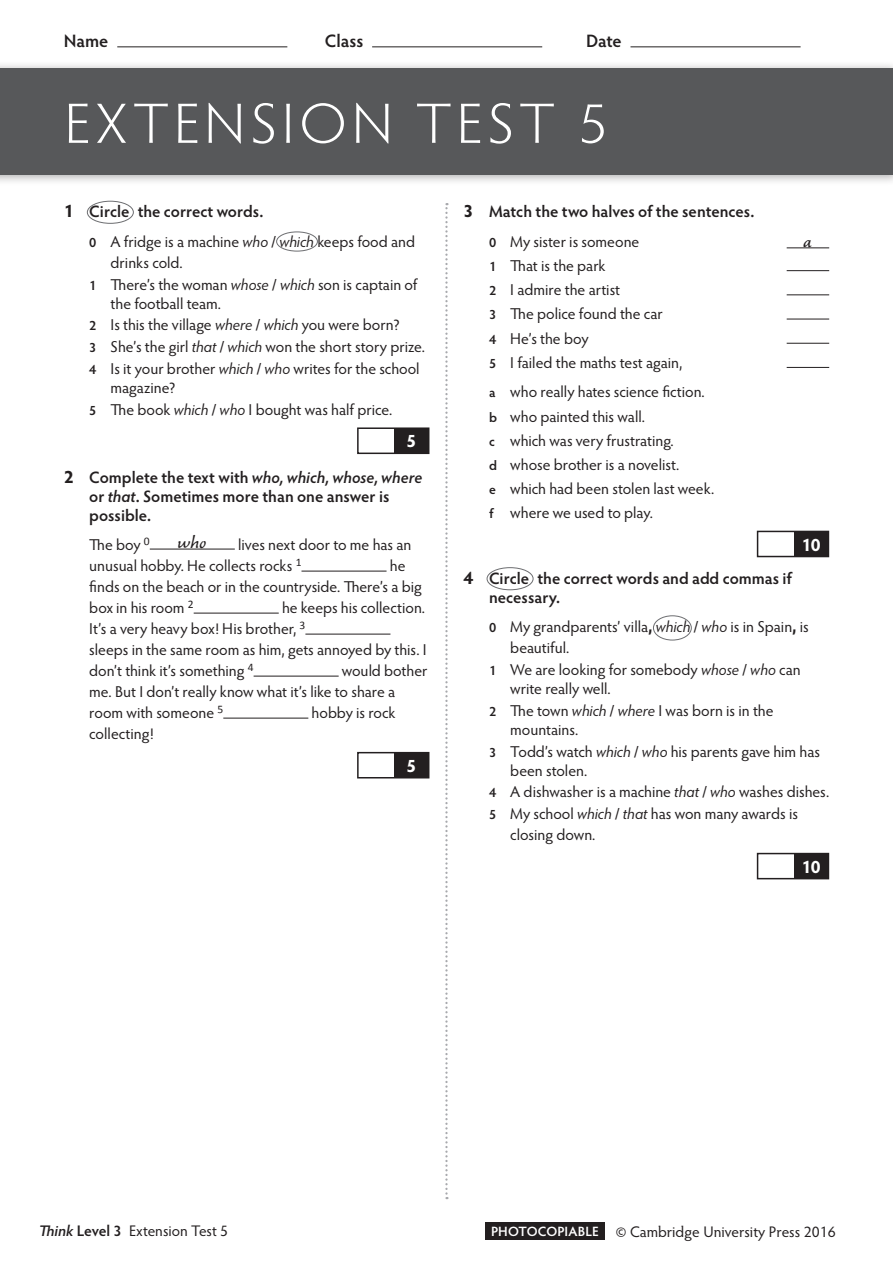
<style>
.page{position:relative;width:893px;height:1263px;background:#fff}
.page>*{position:absolute;margin:0;border:0;box-sizing:border-box;transform-origin:0 0}
.Unit_title{font:300 57px "Hypatia Sans Pro";letter-spacing:.08em;color:#fff;scale:1.05 1}
.t1{font:italic 21px "Caliban Std";color:#231f20;scale:1.14 1}
._03_-_Rubric{font:600 18px "Hypatia Sans Pro";color:#231f20}
.t2{font:700 18px "Hypatia Sans Pro";color:#fff}
._03_-_Rubric-2{font:600 16.5px/19px "Hypatia Sans Pro";color:#231f20}
._04_-_NL_numbered_li{font:15.75px/18.8px "Hypatia Sans Pro";color:#231f20}
._05_-_UL_Unnumbered{font:15.75px/21px "Hypatia Sans Pro";color:#231f20}
._04_-_NL_1st_line_WO{font:15.75px/21px "Hypatia Sans Pro";color:#231f20}
._04_-_Numbered_list{font:15.75px "Hypatia Sans Pro";color:#231f20}
._03_-_Rubric_after_h{font:15.3px "Hypatia Sans Pro";color:#231f20}
._03_-_Rubric_after_h-2{font:600 13.5px "Hypatia Sans Pro";letter-spacing:.005em;color:#fff}
.s1{font-weight:700;font-size:18px}
.s2{font-weight:600;font-size:13.5px}
.s3{font-style:italic}
.s4{font-weight:700}
.s5{font-weight:600;font-style:italic}
.s6{font-weight:600}
</style>
<div class="page">
<div style="left:0;top:61px;width:893px;height:125px;background:#231f20;opacity:.35"></div>
<div style="left:0;top:68px;width:893px;height:107px;background:#57585a"></div>
<div style="left:395px;top:428px;width:33px;height:25px;background:#231f20"></div>
<div style="left:357px;top:427px;width:72px;height:27px;border:2px solid #231f20"></div>
<hr style="left:150px;top:549px;width:85px;height:1px;background:#231f20">
<hr style="left:301px;top:571px;width:86px;height:1px;background:#231f20">
<hr style="left:194px;top:613px;width:85px;height:1px;background:#231f20">
<hr style="left:305px;top:634px;width:85px;height:1px;background:#231f20">
<hr style="left:254px;top:676px;width:85px;height:1px;background:#231f20">
<hr style="left:223px;top:718px;width:85px;height:1px;background:#231f20">
<div style="left:395px;top:753px;width:33px;height:25px;background:#231f20"></div>
<div style="left:357px;top:752px;width:72px;height:26px;border:2px solid #231f20"></div>
<div style="left:87px;top:201px;width:47px;height:23px;border:1px solid #6c6d70;border-radius:50%"></div>
<div style="left:276px;top:232px;width:42px;height:19px;border:1px solid #6c6d70;border-radius:50%"></div>
<div style="left:486px;top:1222px;width:119px;height:18px;background:#231f20"></div>
<hr style="left:117px;top:46px;width:170px;height:1px;background:#231f20">
<hr style="left:372px;top:46px;width:170px;height:1px;background:#231f20">
<hr style="left:630px;top:46px;width:171px;height:1px;background:#231f20">
<hr style="left:787px;top:247px;width:42px;height:1px;background:#231f20">
<hr style="left:787px;top:270px;width:42px;height:1px;background:#231f20">
<hr style="left:787px;top:294px;width:42px;height:1px;background:#231f20">
<hr style="left:787px;top:319px;width:42px;height:1px;background:#231f20">
<hr style="left:787px;top:343px;width:42px;height:1px;background:#231f20">
<hr style="left:787px;top:367px;width:42px;height:1px;background:#231f20">
<div style="left:794px;top:531px;width:34px;height:25px;background:#231f20"></div>
<div style="left:757px;top:531px;width:72px;height:26px;border:2px solid #231f20"></div>
<div style="left:794px;top:853px;width:34px;height:26px;background:#231f20"></div>
<div style="left:757px;top:853px;width:72px;height:26px;border:2px solid #231f20"></div>
<div style="left:487px;top:567px;width:46px;height:23px;border:1px solid #6c6d70;border-radius:50%"></div>
<div style="left:653px;top:615px;width:39px;height:25px;border:1px solid #6c6d70;border-radius:50%"></div>
<svg style="left:445px;top:203px;width:3px;height:996px"></svg>
<p class="_03_-_Rubric" style="left:64px;top:29px;width:46px">Name</p>
<p class="_03_-_Rubric" style="left:325px;top:29px;width:40px">Class</p>
<p class="_03_-_Rubric" style="left:586px;top:29px;width:37px">Date</p>
<p class="Unit_title" style="left:65px;top:86px;width:519px">EXTENSION TEST 5</p>
<p class="_03_-_Rubric-2" style="left:64px;top:201px;width:201px"><span class="s1">1</span> Circle the correct words.</p>
<p class="_04_-_NL_1st_line_WO" style="left:111px;top:230px;width:306px;text-indent:-21px"><span class="s2">0</span> A fridge is a machine <span class="s3">who</span> / <span class="s3">which</span> keeps food and drinks cold.</p>
<p class="_04_-_NL_numbered_li" style="left:111px;top:274px;width:308px;text-indent:-21px"><span class="s2">1</span> There’s the woman <span class="s3">whose</span> / <span class="s3">which</span> son is captain of the football team.</p>
<p class="_04_-_NL_numbered_li" style="left:89px;top:315px;width:312px"><span class="s2">2</span> Is this the village <span class="s3">where</span> / <span class="s3">which</span> you were born?</p>
<p class="_04_-_NL_numbered_li" style="left:89px;top:337px;width:337px"><span class="s2">3</span> She’s the girl <span class="s3">that</span> / <span class="s3">which</span> won the short story prize.</p>
<p class="_04_-_NL_numbered_li" style="left:111px;top:359px;width:311px;text-indent:-21px"><span class="s2">4</span> Is it your brother <span class="s3">which</span> / <span class="s3">who</span> writes for the school magazine?</p>
<p class="_04_-_NL_numbered_li" style="left:89px;top:400px;width:305px"><span class="s2">5</span> The book <span class="s3">which</span> / <span class="s3">who</span> I bought was half price.</p>
<p class="t2" style="left:406px;top:428px;width:11px">5</p>
<p class="_03_-_Rubric-2" style="left:89px;top:467px;width:335px;text-indent:-26px"><span class="s1">2</span> Complete the text with <span class="s3">who, which, whose, where </span>or <span class="s3">that</span>. Sometimes more than one answer is possible.</p>
<p class="_05_-_UL_Unnumbered" style="left:89px;top:534px;width:62px">The boy <sup>0</sup></p>
<p class="t1" style="left:178px;top:532px;width:30px">who</p>
<p class="_05_-_UL_Unnumbered" style="left:89px;top:534px;width:324px;text-indent:149px">lives next door to me has an unusual hobby. He collects rocks <sup>1</sup></p>
<p class="_05_-_UL_Unnumbered" style="left:89px;top:555px;width:334px;text-indent:300px">he finds on the beach or in the countryside. There’s a big box in his room <sup>2</sup></p>
<p class="_05_-_UL_Unnumbered" style="left:89px;top:597px;width:339px;text-indent:193px">he keeps his collection.<br>It’s a very heavy box! His brother, <sup>3<br></sup>sleeps in the same room as him, gets annoyed by this. I don’t think it’s something <sup>4</sup></p>
<p class="_05_-_UL_Unnumbered" style="left:89px;top:660px;width:340px;text-indent:253px">would bother me. But I don’t really know what it’s like to share a room with someone <sup>5</sup></p>
<p class="_05_-_UL_Unnumbered" style="left:312px;top:702px;width:85px">hobby is rock</p>
<p class="_05_-_UL_Unnumbered" style="left:89px;top:723px;width:66px">collecting!</p>
<p class="t2" style="left:406px;top:753px;width:11px">5</p>
<p class="_03_-_Rubric-2" style="left:463px;top:201px;width:292px"><span class="s1">3</span> Match the two halves of the sentences.</p>
<p class="_04_-_NL_1st_line_WO" style="left:489px;top:230px;width:152px"><span class="s2">0</span> My sister is someone</p>
<p class="t1" style="left:804px;top:231px;width:12px">a</p>
<p class="_04_-_Numbered_list" style="left:489px;top:255px;width:118px"><span class="s2">1</span> That is the park</p>
<p class="_04_-_Numbered_list" style="left:489px;top:279px;width:133px"><span class="s2">2</span> I admire the artist</p>
<p class="_04_-_Numbered_list" style="left:489px;top:303px;width:175px"><span class="s2">3</span> The police found the car</p>
<p class="_04_-_Numbered_list" style="left:489px;top:328px;width:101px"><span class="s2">4</span> He’s the boy</p>
<p class="_04_-_Numbered_list" style="left:489px;top:352px;width:195px"><span class="s2">5</span> I failed the maths test again,</p>
<p class="_04_-_NL_numbered_li" style="left:489px;top:382px;width:217px"><span class="s2">a</span> who really hates science fiction.</p>
<p class="_04_-_NL_numbered_li" style="left:489px;top:406px;width:157px"><span class="s2">b</span> who painted this wall.</p>
<p class="_04_-_NL_numbered_li" style="left:489px;top:430px;width:186px"><span class="s2">c</span> which was very frustrating.</p>
<p class="_04_-_NL_numbered_li" style="left:489px;top:455px;width:192px"><span class="s2">d</span> whose brother is a novelist.</p>
<p class="_04_-_NL_numbered_li" style="left:489px;top:479px;width:227px"><span class="s2">e</span> which had been stolen last week.</p>
<p class="_04_-_NL_numbered_li" style="left:489px;top:503px;width:165px"><span class="s2">f</span> where we used to play.</p>
<p class="t2" style="left:801px;top:532px;width:21px">10</p>
<p class="_03_-_Rubric-2" style="left:489px;top:568px;width:305px;text-indent:-26px"><span class="s1">4</span> Circle the correct words and add commas if necessary.</p>
<p class="_04_-_NL_1st_line_WO" style="left:510px;top:616px;width:300px;text-indent:-21px"><span class="s2">0</span> My grandparents’ villa<span class="s4">,</span> <span class="s3">which</span> / <span class="s3">who</span> is in Spain<span class="s4">,</span> is beautiful.</p>
<p class="_04_-_NL_numbered_li" style="left:510px;top:660px;width:292px;text-indent:-21px"><span class="s2">1</span> We are looking for somebody <span class="s3">whose</span> / <span class="s3">who</span> can write really well.</p>
<p class="_04_-_NL_numbered_li" style="left:510px;top:701px;width:265px;text-indent:-21px"><span class="s2">2</span> The town <span class="s3">which</span> / <span class="s3">where</span> I was born is in the mountains.</p>
<p class="_04_-_NL_numbered_li" style="left:510px;top:741px;width:311px;text-indent:-21px"><span class="s2">3</span> Todd’s watch <span class="s3">which</span> / <span class="s3">who</span> his parents gave him has been stolen.</p>
<p class="_04_-_NL_numbered_li" style="left:489px;top:782px;width:342px"><span class="s2">4</span> A dishwasher is a machine <span class="s3">that</span> / <span class="s3">who</span> washes dishes.</p>
<p class="_04_-_NL_numbered_li" style="left:510px;top:803px;width:289px;line-height:21px;text-indent:-21px"><span class="s2">5</span> My school <span class="s3">which</span> / <span class="s3">that</span> has won many awards is closing down.</p>
<p class="t2" style="left:801px;top:854px;width:21px">10</p>
<p class="_03_-_Rubric_after_h" style="left:39px;top:1221px;width:191px"><span class="s5">Think</span> <span class="s6">Level 3</span> Extension Test 5</p>
<p class="_03_-_Rubric_after_h-2" style="left:491px;top:1222px;width:109px">PHOTOCOPIABLE</p>
<p class="_03_-_Rubric_after_h" style="left:616px;top:1221px;width:221px">© Cambridge University Press 2016</p>
</div>
